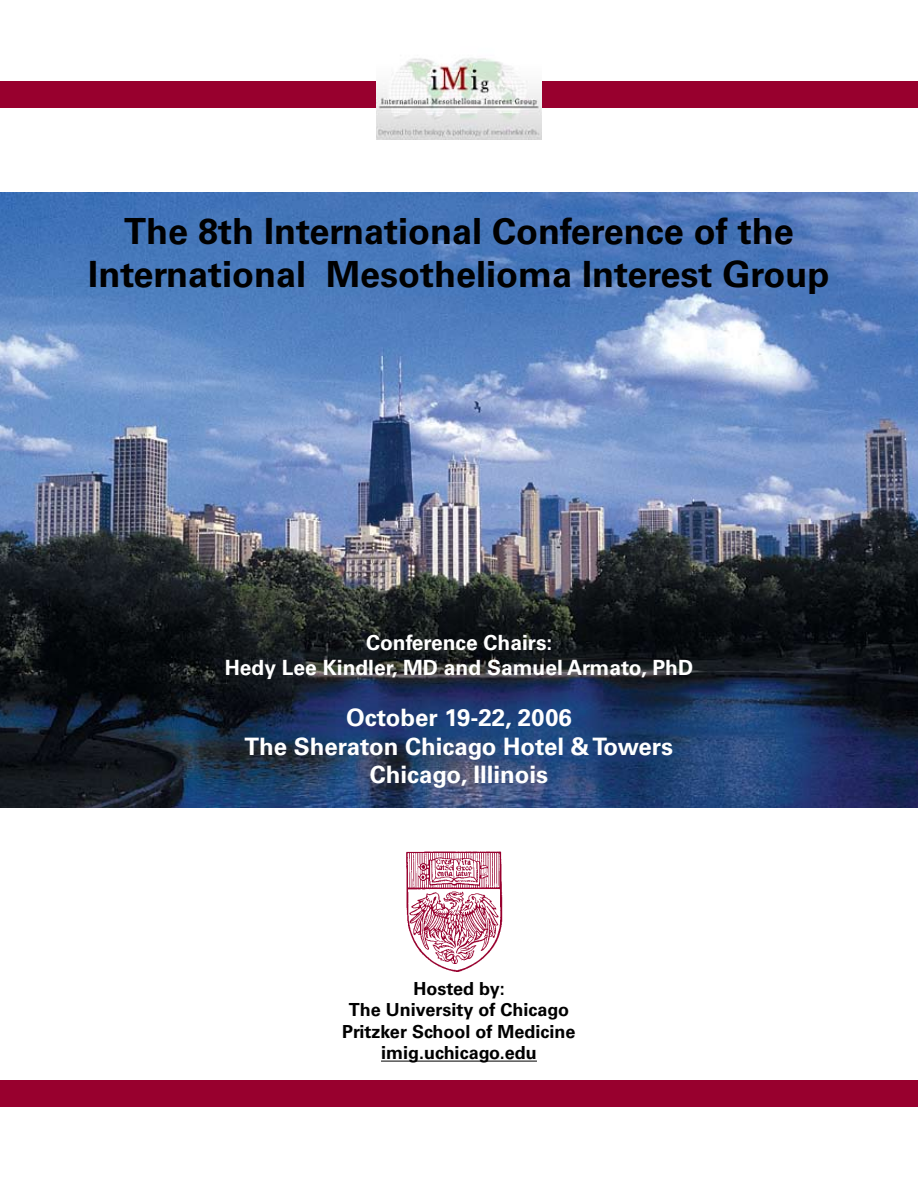
<style>
.page{position:relative;width:918px;height:1188px;background:#fff}
.page>*{position:absolute;margin:0;border:0;box-sizing:border-box;transform-origin:0 0}
.t1{font:700 36px/43.2px "Univers";color:#000;text-align:center}
.t2{font:700 24px/28.8px "Univers";color:#fff;text-align:center}
.t3{font:700 21px/25.2px "Univers";color:#fff;text-align:center}
.t4{font:700 18px/21.6px "Univers";color:#000;text-align:center}
</style>
<div class="page">
<img style="left:0;top:192px;width:918px;height:616px">
<hr style="left:381px;top:1061px;width:156px;height:1px;background:#000">
<div style="left:0;top:1080px;width:918px;height:27px;background:#98002e"></div>
<div style="left:0;top:81px;width:918px;height:27px;background:#98002e"></div>
<img style="left:406px;top:851px;width:97px;height:121px">
<img style="left:376px;top:58px;width:166px;height:81px">
<p class="t1" style="left:88px;top:210px;width:743px">The 8th International Conference of the<br>International Mesothelioma Interest Group</p>
<p class="t3" style="left:225px;top:630px;width:470px">Conference Chairs:<br>Hedy Lee Kindler, MD and Samuel Armato, PhD</p>
<p class="t2" style="left:245px;top:703px;width:430px">October 19-22, 2006<br>The Sheraton Chicago Hotel &amp; Towers<br>Chicago, Illinois</p>
<p class="t4" style="left:342px;top:978px;width:235px">Hosted by:<br>The University of Chicago<br>Pritzker School of Medicine imig.uchicago.edu</p>
</div>
